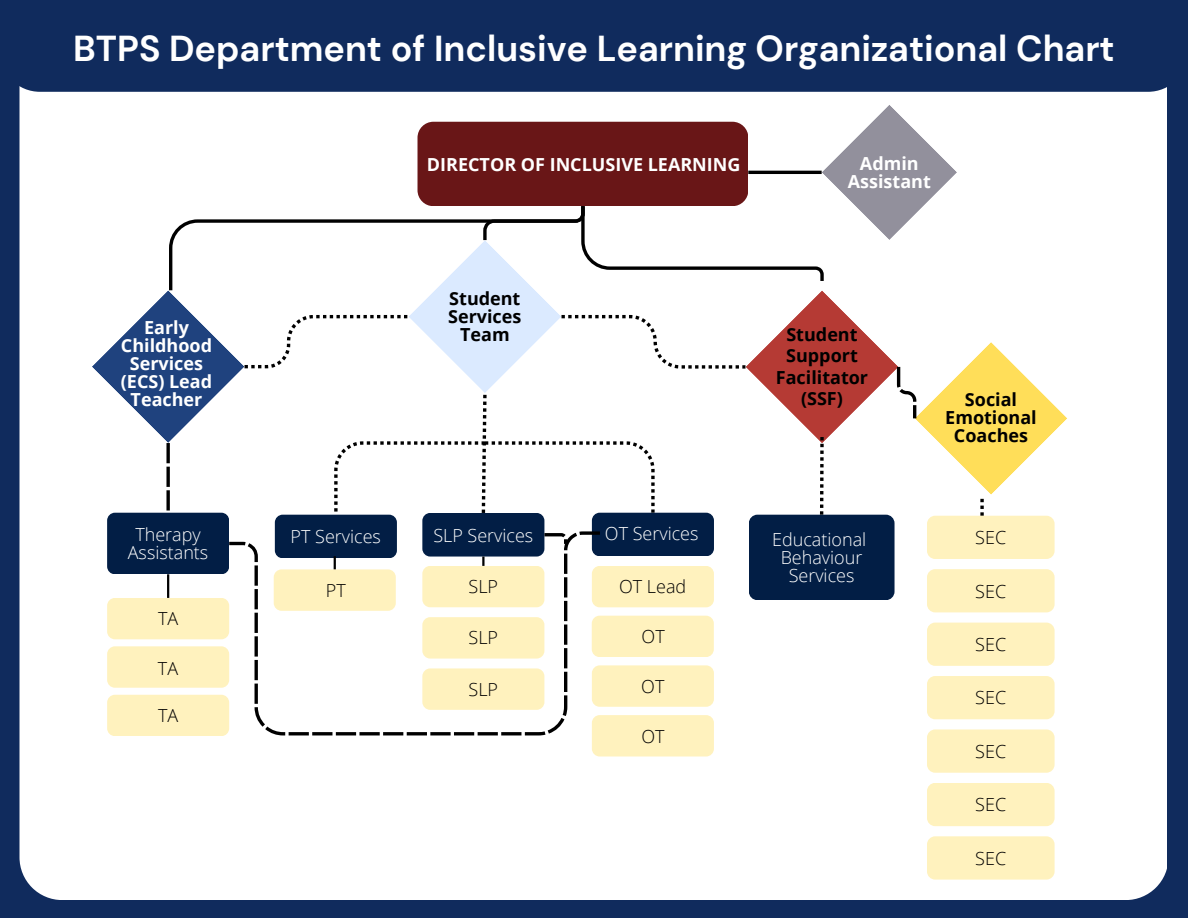
<style>
.page{position:relative;width:1188px;height:918px;background:#102b5d}
.page>*{position:absolute;margin:0;border:0;box-sizing:border-box;transform-origin:0 0}
.t1{font:700 36px "DM Sans";color:#fff}
.t2{font:700 18px/18px "Open Sans";color:#fff;text-align:center}
.t3{font:300 18px/18px "Open Sans";color:#fff;text-align:center}
.t4{font:700 18px/18px "Open Sans";color:#000;text-align:center}
.t5{font:300 18px "Open Sans";color:#000}
</style>
<div class="page">
<div style="left:20px;top:92px;width:1147px;height:808px;background:#fff"></div>
<div style="left:275px;top:515px;width:122px;height:43px;background:#021e45;border-radius:8px"></div>
<div style="left:422px;top:513px;width:122px;height:44px;background:#021e45;border-radius:8px"></div>
<div style="left:592px;top:513px;width:122px;height:43px;background:#021e45;border-radius:8px"></div>
<svg style="left:229px;top:531px;width:371px;height:204px;background:#d6d9de"></svg>
<svg style="left:334px;top:556px;width:2px;height:13px"></svg>
<svg style="left:482px;top:557px;width:3px;height:9px"></svg>
<div style="left:274px;top:569px;width:122px;height:42px;background:#fff2be;border-radius:8px"></div>
<div style="left:422px;top:566px;width:122px;height:41px;background:#fff2be;border-radius:8px"></div>
<div style="left:422px;top:617px;width:122px;height:42px;background:#fff2be;border-radius:8px"></div>
<div style="left:422px;top:668px;width:122px;height:42px;background:#fff2be;border-radius:8px"></div>
<div style="left:592px;top:566px;width:122px;height:41px;background:#fff2be;border-radius:8px"></div>
<div style="left:592px;top:616px;width:122px;height:41px;background:#fff2be;border-radius:8px"></div>
<div style="left:592px;top:665px;width:122px;height:42px;background:#fff2be;border-radius:8px"></div>
<div style="left:592px;top:715px;width:122px;height:42px;background:#fff2be;border-radius:8px"></div>
<div style="left:749px;top:515px;width:145px;height:85px;background:#021e45;border-radius:9px"></div>
<div style="left:107px;top:513px;width:122px;height:61px;background:#021e45;border-radius:8px"></div>
<div style="left:927px;top:516px;width:128px;height:43px;background:#fff2be;border-radius:8px"></div>
<div style="left:927px;top:569px;width:128px;height:43px;background:#fff2be;border-radius:8px"></div>
<div style="left:927px;top:623px;width:128px;height:43px;background:#fff2be;border-radius:8px"></div>
<div style="left:927px;top:676px;width:128px;height:43px;background:#fff2be;border-radius:8px"></div>
<div style="left:927px;top:729px;width:128px;height:44px;background:#fff2be;border-radius:8px"></div>
<div style="left:927px;top:783px;width:128px;height:43px;background:#fff2be;border-radius:8px"></div>
<div style="left:927px;top:836px;width:128px;height:44px;background:#fff2be;border-radius:8px"></div>
<div style="left:107px;top:598px;width:122px;height:41px;background:#fff2be;border-radius:8px"></div>
<div style="left:107px;top:646px;width:122px;height:42px;background:#fff2be;border-radius:8px"></div>
<div style="left:107px;top:695px;width:122px;height:41px;background:#fff2be;border-radius:8px"></div>
<hr style="left:167px;top:574px;width:2px;height:24px;background:#000">
<svg style="left:92px;top:105px;width:975px;height:411px;background:#e4dbda"></svg>
<svg style="left:544px;top:533px;width:23px;height:11px"></svg>
<svg style="left:19px;top:86px;width:1148px;height:6px"></svg>
<p class="t1" style="left:73px;top:25px;width:1043px">BTPS Department of Inclusive Learning Organizational Chart</p>
<p class="t2" style="left:121px;top:318px;width:93px">Early<br>Childhood<br>Services (ECS) Lead<br>Teacher</p>
<p class="t3" style="left:128px;top:525px;width:82px">Therapy<br>Assistants</p>
<p class="t5" style="left:158px;top:606px;width:22px">TA</p>
<p class="t5" style="left:158px;top:656px;width:22px">TA</p>
<p class="t5" style="left:158px;top:703px;width:22px">TA</p>
<p class="t2" style="left:427px;top:155px;width:315px">DIRECTOR OF INCLUSIVE LEARNING</p>
<p class="t2" style="left:848px;top:154px;width:85px">Admin<br>Assistant</p>
<h1 class="t4" style="left:448px;top:289px;width:75px">Student<br>Services<br>Team</h1>
<h4 class="t3" style="left:291px;top:527px;width:92px">PT Services</h4>
<h2 class="t3" style="left:433px;top:526px;width:101px">SLP Services</h2>
<p class="t3" style="left:605px;top:524px;width:95px">OT Services</p>
<p class="t5" style="left:326px;top:578px;width:21px">PT</p>
<p class="t5" style="left:469px;top:574px;width:31px">SLP</p>
<p class="t5" style="left:469px;top:625px;width:31px">SLP</p>
<h4 class="t5" style="left:469px;top:677px;width:31px">SLP</h4>
<h4 class="t5" style="left:619px;top:574px;width:69px">OT Lead</h4>
<h4 class="t5" style="left:642px;top:624px;width:25px">OT</h4>
<p class="t5" style="left:641px;top:674px;width:25px">OT</p>
<p class="t5" style="left:641px;top:723px;width:25px">OT</p>
<h4 class="t4" style="left:776px;top:323px;width:94px;line-height:21.3px">Student<br>Support<br>Facilitator (SSF)</h4>
<p class="t3" style="left:772px;top:530px;width:96px">Educational</p>
<p class="t3" style="left:781px;top:548px;width:83px">Behaviour<br>Services</p>
<p class="t4" style="left:945px;top:390px;width:93px">Social<br>Emotional<br>Coaches</p>
<h3 class="t5" style="left:975px;top:525px;width:32px">SEC</h3>
<p class="t5" style="left:975px;top:578px;width:32px">SEC</p>
<p class="t5" style="left:975px;top:632px;width:32px">SEC</p>
<p class="t5" style="left:975px;top:685px;width:32px">SEC</p>
<h3 class="t5" style="left:975px;top:739px;width:32px">SEC</h3>
<p class="t5" style="left:975px;top:792px;width:32px">SEC</p>
<p class="t5" style="left:975px;top:845px;width:32px">SEC</p>
</div>
